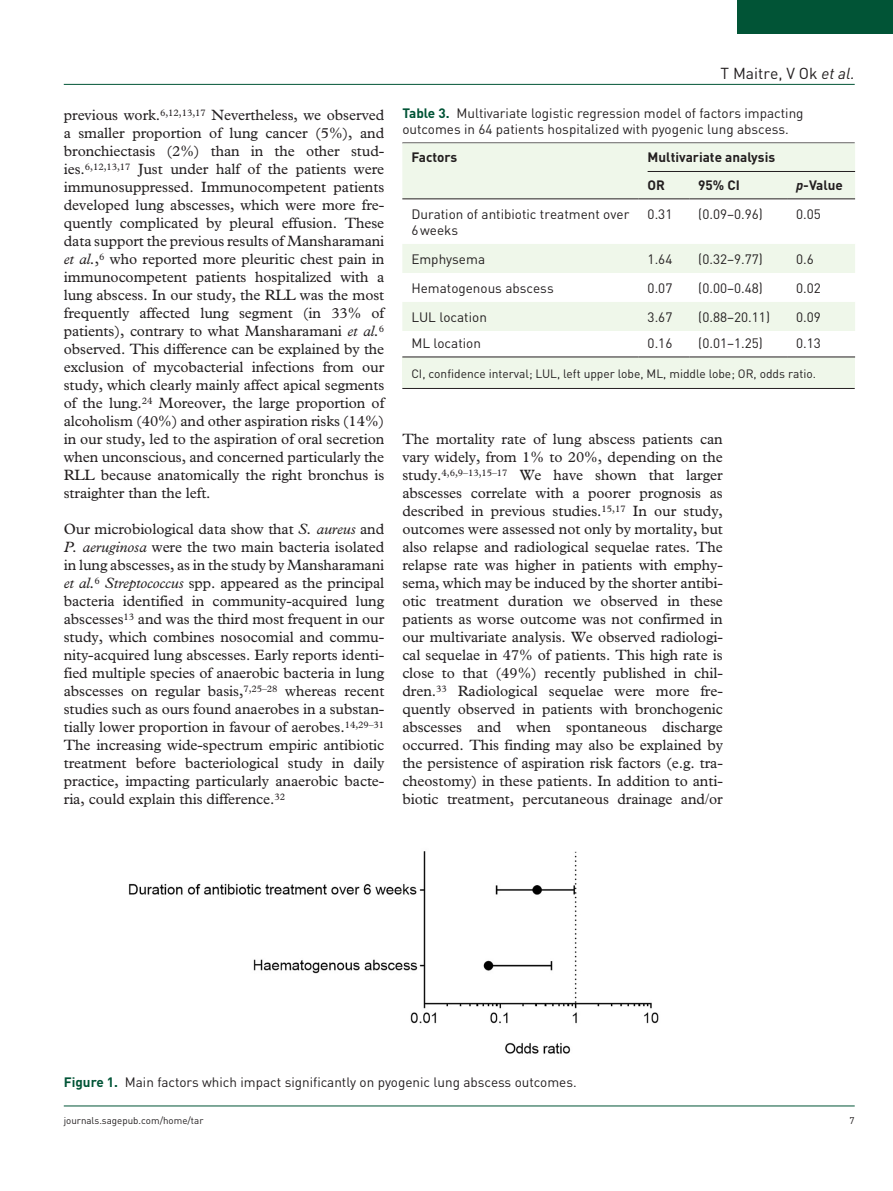
<style>
.page{position:relative;width:893px;height:1191px;background:#fff}
.page>*{position:absolute;margin:0;border:0;box-sizing:border-box;transform-origin:0 0}
.t1{font:15.75px "DIN";color:#231f20}
.t2{font:15px/18px "Plantin Std";letter-spacing:-.005em;color:#231f20;text-align:justify}
.t3{font:13.5px/15.8px "DIN";color:#231f20}
.t4{font:700 13.5px/27.8px "DIN";color:#231f20}
.t5{font:12px "DIN";color:#231f20}
.t6{font:9.75px "DIN";color:#231f20}
.s1{font-style:italic}
.s2{font-weight:700;color:#015436}
</style>
<div class="page">
<hr style="left:64px;top:84px;width:791px;height:1px;background:#015436">
<hr style="left:64px;top:1105px;width:791px;height:1px;background:#015436">
<div style="left:738px;top:0;width:155px;height:34px;background:#015436"></div>
<div style="left:402px;top:357px;width:453px;height:30px;background:#eff7ea"></div>
<hr style="left:402px;top:388px;width:453px;height:1px;background:#231f20">
<div style="left:402px;top:143px;width:453px;height:55px;background:#eff7ea"></div>
<svg style="left:402px;top:199px;width:453px;height:132px"></svg>
<hr style="left:402px;top:198px;width:237px;height:1px;background:#231f20">
<hr style="left:639px;top:198px;width:50px;height:1px;background:#231f20">
<hr style="left:689px;top:198px;width:98px;height:1px;background:#231f20">
<hr style="left:787px;top:198px;width:68px;height:1px;background:#231f20">
<hr style="left:402px;top:356px;width:237px;height:1px;background:#231f20">
<hr style="left:639px;top:356px;width:50px;height:1px;background:#231f20">
<hr style="left:689px;top:356px;width:98px;height:1px;background:#231f20">
<hr style="left:787px;top:356px;width:68px;height:1px;background:#231f20">
<hr style="left:648px;top:171px;width:207px;height:1px;background:#231f20">
<img style="left:128px;top:851px;width:531px;height:203px">
<p class="t2" style="left:64px;top:106px;width:322px">previous work.<sup>6,12,13,17</sup> Nevertheless, we observed a smaller proportion of lung cancer (5%), and bronchiectasis (2%) than in the other stud&shy;ies.<sup>6,12,13,17</sup> Just under half of the patients were immunosuppressed. Immunocompetent patients developed lung abscesses, which were more fre&shy;quently complicated by pleural effusion. These data support the previous results of Mansharamani <span class="s1">et al.</span>,<sup>6</sup> who reported more pleuritic chest pain in immunocompetent patients hospitalized with a lung abscess. In our study, the RLL was the most frequently affected lung segment (in 33% of patients), contrary to what Mansharamani <span class="s1">et al.</span><sup>6 </sup>observed. This difference can be explained by the exclusion of mycobacterial infections from our study, which clearly mainly affect apical segments of the lung.<sup>24</sup> Moreover, the large proportion of alcoholism (40%) and other aspiration risks (14%) in our study, led to the aspiration of oral secretion when unconscious, and concerned particularly the RLL because anatomically the right bronchus is straighter than the left.</p>
<p class="t2" style="left:64px;top:520px;width:322px">Our microbiological data show that <span class="s1">S. aureus</span> and <span class="s1">P. aeruginosa</span> were the two main bacteria isolated in lung abscesses, as in the study by Mansharamani <span class="s1">et al.</span><sup>6</sup> <span class="s1">Streptococcus</span> spp. appeared as the principal bacteria identified in community-acquired lung abscesses<sup>13</sup> and was the third most frequent in our study, which combines nosocomial and commu&shy;nity-acquired lung abscesses. Early reports identi&shy;fied multiple species of anaerobic bacteria in lung abscesses on regular basis,<sup>7,25–28</sup> whereas recent studies such as ours found anaerobes in a substan&shy;tially lower proportion in favour of aerobes.<sup>14,29–31<br></sup>The increasing wide-spectrum empiric antibiotic treatment before bacteriological study in daily practice, impacting particularly anaerobic bacte&shy;ria, could explain this difference.<sup>32</sup></p>
<p class="t1" style="left:720px;top:63px;width:136px">T Maitre, V Ok <span class="s1">et al.</span></p>
<p class="t3" style="left:402px;top:105px;width:403px"><span class="s2">Table 3.</span> Multivariate logistic regression model of factors impacting outcomes in 64 patients hospitalized with pyogenic lung abscess.</p>
<p class="t4" style="left:411px;top:143px;width:48px">Factors</p>
<p class="t4" style="left:648px;top:143px;width:129px">Multivariate analysis<br>OR</p>
<p class="t4" style="left:698px;top:170px;width:43px">95% CI</p>
<p class="t4" style="left:796px;top:170px;width:48px"><span class="s1">p</span>-Value</p>
<p class="t3" style="left:411px;top:206px;width:219px">Duration of antibiotic treatment over<br>6weeks</p>
<p class="t3" style="left:648px;top:206px;width:26px">0.31</p>
<p class="t3" style="left:698px;top:206px;width:66px">(0.09–0.96)</p>
<p class="t3" style="left:796px;top:206px;width:26px">0.05</p>
<p class="t3" style="left:411px;top:251px;width:75px">Emphysema</p>
<p class="t3" style="left:648px;top:251px;width:26px">1.64</p>
<p class="t3" style="left:698px;top:251px;width:66px">(0.32–9.77)</p>
<p class="t3" style="left:796px;top:251px;width:19px">0.6</p>
<p class="t3" style="left:411px;top:280px;width:144px">Hematogenous abscess</p>
<p class="t3" style="left:648px;top:280px;width:26px">0.07</p>
<p class="t3" style="left:698px;top:280px;width:66px">(0.00–0.48)</p>
<p class="t3" style="left:796px;top:280px;width:26px">0.02</p>
<p class="t3" style="left:411px;top:309px;width:77px">LUL location</p>
<p class="t3" style="left:648px;top:309px;width:26px">3.67</p>
<p class="t3" style="left:698px;top:309px;width:73px">(0.88–20.11)</p>
<p class="t3" style="left:796px;top:309px;width:26px">0.09</p>
<p class="t3" style="left:411px;top:335px;width:71px">ML location</p>
<p class="t3" style="left:648px;top:335px;width:26px">0.16</p>
<p class="t3" style="left:698px;top:335px;width:66px">(0.01–1.25)</p>
<p class="t3" style="left:796px;top:335px;width:26px">0.13</p>
<p class="t5" style="left:411px;top:366px;width:406px">CI, confidence interval; LUL, left upper lobe, ML, middle lobe; OR, odds ratio.</p>
<p class="t2" style="left:402px;top:430px;width:322px">The mortality rate of lung abscess patients can vary widely, from 1% to 20%, depending on the study.<sup>4,6,9–13,15–17</sup> We have shown that larger abscesses correlate with a poorer prognosis as described in previous studies.<sup>15,17</sup> In our study, outcomes were assessed not only by mortality, but also relapse and radiological sequelae rates. The relapse rate was higher in patients with emphy&shy;sema, which may be induced by the shorter antibi&shy;otic treatment duration we observed in these patients as worse outcome was not confirmed in our multivariate analysis. We observed radiologi&shy;cal sequelae in 47% of patients. This high rate is close to that (49%) recently published in chil&shy;dren.<sup>33</sup> Radiological sequelae were more fre&shy;quently observed in patients with bronchogenic abscesses and when spontaneous discharge occurred. This finding may also be explained by the persistence of aspiration risk factors (e.g. tra&shy;cheostomy) in these patients. In addition to anti&shy;biotic treatment, percutaneous drainage and/or</p>
<p class="t3" style="left:64px;top:1074px;width:514px"><span class="s2">Figure 1.</span> Main factors which impact significantly on pyogenic lung abscess outcomes.</p>
<p class="t6" style="left:64px;top:1114px;width:141px">journals.sagepub.com/home/tar</p>
<p class="t6" style="left:850px;top:1114px;width:7px">7</p>
</div>
